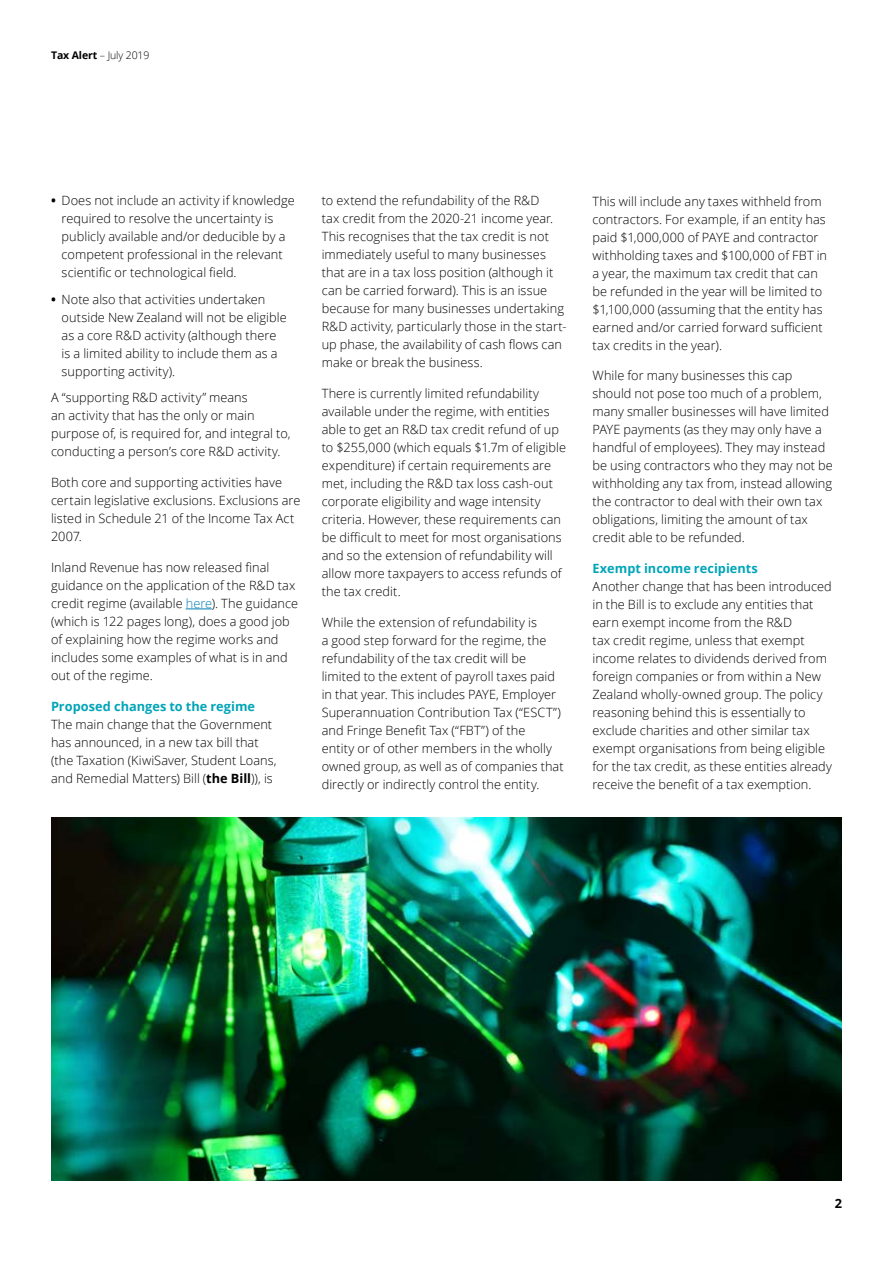
<style>
.page{position:relative;width:893px;height:1263px;background:#fff}
.page>*{position:absolute;margin:0;border:0;box-sizing:border-box;transform-origin:0 0}
.t1{font:300 12.75px/18px "Open Sans";letter-spacing:.005em;color:#000}
.t2{font:700 12.75px "Open Sans";letter-spacing:.005em;color:#00a5b8}
.t3{font:700 12.75px "Open Sans";color:#000}
.t4{font:300 10.5px "Open Sans";letter-spacing:-.01em;color:#000}
.s1{font-weight:700}
.s2{color:#007db6}
</style>
<div class="page">
<svg style="left:186px;top:609px;width:26px;height:1px"></svg>
<img style="left:51px;top:818px;width:791px;height:363px">
<p class="t4" style="left:51px;top:48px;width:100px"><span class="s1">Tax Alert</span> – July 2019</p>
<p class="t1" style="left:62px;top:191px;width:234px;text-indent:-11px"><span class="s1">•</span> Does not include an activity if knowledge required to resolve the uncertainty is publicly available and/or deducible by a competent professional in the relevant scientific or technological field.</p>
<p class="t1" style="left:62px;top:290px;width:227px;text-indent:-11px"><span class="s1">•</span> Note also that activities undertaken outside New Zealand will not be eligible as a core R&amp;D activity (although there is a limited ability to include them as a supporting activity).</p>
<p class="t1" style="left:51px;top:388px;width:241px">A “supporting R&amp;D activity” means<br>an activity that has the only or main purpose of, is required for, and integral to, conducting a person’s core R&amp;D activity.</p>
<p class="t1" style="left:51px;top:473px;width:251px">Both core and supporting activities have certain legislative exclusions. Exclusions are listed in Schedule 21 of the Income Tax Act 2007.</p>
<p class="t1" style="left:51px;top:558px;width:248px">Inland Revenue has now released final guidance on the application of the R&amp;D tax credit regime (available <span class="s2">here</span>). The guidance (which is 122 pages long), does a good job of explaining how the regime works and includes some examples of what is in and out of the regime.</p>
<p class="t2" style="left:51px;top:697px;width:206px">Proposed changes to the regime</p>
<p class="t1" style="left:51px;top:715px;width:227px">The main change that the Government has announced, in a new tax bill that (the Taxation (KiwiSaver, Student Loans, and Remedial Matters) Bill (<span class="s1">the Bill</span>)), is</p>
<p class="t1" style="left:322px;top:191px;width:246px">to extend the refundability of the R&amp;D<br>tax credit from the 2020-21 income year.<br>This recognises that the tax credit is not immediately useful to many businesses that are in a tax loss position (although it can be carried forward). This is an issue because for many businesses undertaking R&amp;D activity, particularly those in the start&shy;up phase, the availability of cash flows can make or break the business.</p>
<p class="t1" style="left:322px;top:384px;width:246px">There is currently limited refundability available under the regime, with entities able to get an R&amp;D tax credit refund of up to $255,000 (which equals $1.7m of eligible expenditure) if certain requirements are met, including the R&amp;D tax loss cash-out corporate eligibility and wage intensity criteria. However, these requirements can be difficult to meet for most organisations and so the extension of refundability will allow more taxpayers to access refunds of the tax credit.</p>
<p class="t1" style="left:322px;top:613px;width:243px">While the extension of refundability is<br>a good step forward for the regime, the refundability of the tax credit will be limited to the extent of payroll taxes paid in that year. This includes PAYE, Employer Superannuation Contribution Tax (“ESCT”) and Fringe Benefit Tax (“FBT”) of the<br>entity or of other members in the wholly owned group, as well as of companies that directly or indirectly control the entity.</p>
<p class="t1" style="left:592px;top:192px;width:236px">This will include any taxes withheld from contractors. For example, if an entity has paid $1,000,000 of PAYE and contractor withholding taxes and $100,000 of FBT in a year, the maximum tax credit that can be refunded in the year will be limited to $1,100,000 (assuming that the entity has earned and/or carried forward sufficient tax credits in the year).</p>
<p class="t1" style="left:592px;top:366px;width:242px">While for many businesses this cap should not pose too much of a problem, many smaller businesses will have limited PAYE payments (as they may only have a handful of employees). They may instead be using contractors who they may not be withholding any tax from, instead allowing the contractor to deal with their own tax obligations, limiting the amount of tax credit able to be refunded.</p>
<p class="t2" style="left:592px;top:559px;width:167px">Exempt income recipients</p>
<p class="t1" style="left:592px;top:577px;width:241px">Another change that has been introduced in the Bill is to exclude any entities that earn exempt income from the R&amp;D<br>tax credit regime, unless that exempt income relates to dividends derived from foreign companies or from within a New Zealand wholly-owned group. The policy reasoning behind this is essentially to exclude charities and other similar tax exempt organisations from being eligible for the tax credit, as these entities already receive the benefit of a tax exemption.</p>
<p class="t3" style="left:835px;top:1195px;width:9px">2</p>
</div>
